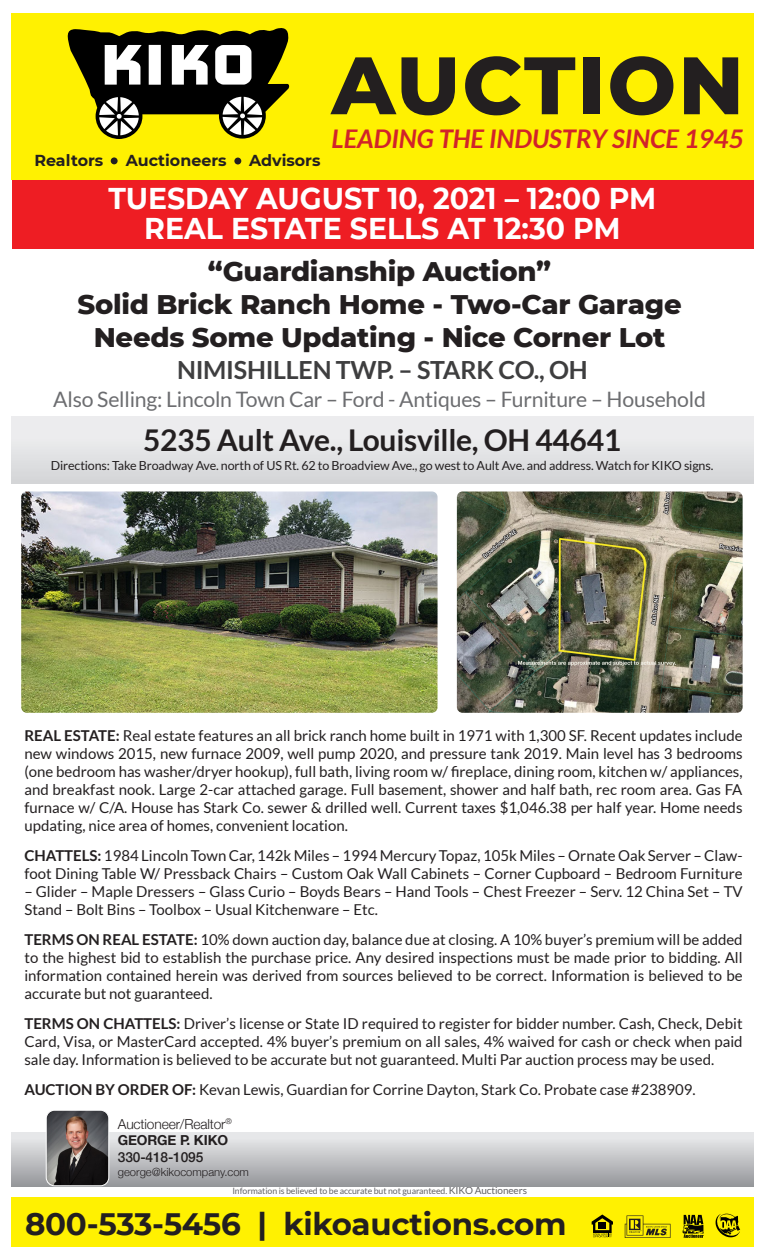
<style>
.page{position:relative;width:765px;height:1260px;background:#fff}
.page>*{position:absolute;margin:0;border:0;box-sizing:border-box;transform-origin:0 0}
.t1{font:800 81.25px "Montserrat";letter-spacing:.025em;color:#231f20}
.t2{font:700 31px "Montserrat";letter-spacing:-.01em;color:#231f20}
.t3{font:700 30px "Montserrat";color:#fff;scale:.95 1}
.t4{font:700 30px "Lato";letter-spacing:-.01em;color:#231f20}
.t5{font:800 27.5px "Montserrat";letter-spacing:-.01em;color:#231f20}
.t6{font:italic 700 25.75px "Lato";color:#d1232a}
.t7{font:700 25px "Lato";letter-spacing:-.01em;color:#3e3e3f}
.t8{font:21.25px "Lato";letter-spacing:-.01em;color:#6c6d70}
.t9{font:700 15.88px "Montserrat";color:#231f20}
.t10{font:15px/18px "Lato";color:#231f20;text-align:justify}
.t11{font:300 13.75px "Helvetica Neue";letter-spacing:-.01em;color:#231f20}
.t12{font:700 13.75px "Helvetica Neue";letter-spacing:-.01em;color:#231f20}
.t13{font:500 13.75px "Helvetica Neue";letter-spacing:-.01em;color:#231f20}
.t14{font:12.5px "Lato";letter-spacing:-.01em;color:#231f20}
.t15{font:300 11.25px "Helvetica Neue";color:#231f20}
.t16{font:8.75px "Lato";letter-spacing:-.01em;color:#636366}
.s1{font-weight:700}
.s2{font-size:10px}
</style>
<div class="page">
<div style="left:11px;top:1197px;width:743px;height:49px;background:#fff101"></div>
<svg style="left:592px;top:1215px;width:21px;height:22px"></svg>
<svg style="left:625px;top:1215px;width:45px;height:23px"></svg>
<svg style="left:682px;top:1215px;width:22px;height:23px"></svg>
<svg style="left:716px;top:1214px;width:24px;height:24px"></svg>
<div style="left:11px;top:416px;width:743px;height:68px;background:linear-gradient(to bottom,#f2f2f3,#d5d7d9)"></div>
<div style="left:12px;top:180px;width:741px;height:68px;background:#ee1d23"></div>
<img style="left:21px;top:492px;width:417px;height:221px">
<img style="left:457px;top:492px;width:286px;height:221px">
<div style="left:11px;top:1133px;width:743px;height:53px;background:linear-gradient(to bottom,#edeeef,#96979b)"></div>
<img style="left:46px;top:1112px;width:63px;height:74px">
<div style="left:46px;top:1110px;width:63px;height:76px;border:1px solid #fff;border-radius:8px"></div>
<div style="left:11px;top:13px;width:743px;height:167px;background:#fff101"></div>
<svg style="left:67px;top:28px;width:223px;height:111px"></svg>
<div style="left:111px;top:157px;width:7px;height:7px;background:#231f20;border-radius:50%"></div>
<div style="left:234px;top:158px;width:7px;height:6px;background:#231f20;border-radius:50%"></div>
<p class="t9" style="left:34px;top:149px;width:70px">Realtors</p>
<p class="t9" style="left:126px;top:149px;width:102px">Auctioneers</p>
<p class="t9" style="left:249px;top:149px;width:73px">Advisors</p>
<p class="t1" style="left:332px;top:26px;width:414px">AUCTION</p>
<p class="t6" style="left:332px;top:124px;width:414px">LEADING THE INDUSTRY SINCE 1945</p>
<p class="t3" style="left:109px;top:177px;width:578px">TUESDAY AUGUST 10, 2021 – 12:00 PM</p>
<p class="t3" style="left:144px;top:207px;width:503px">REAL ESTATE SELLS AT 12:30 PM</p>
<p class="t5" style="left:208px;top:251px;width:345px">“Guardianship Auction”</p>
<p class="t5" style="left:78px;top:284px;width:606px">Solid Brick Ranch Home - Two-Car Garage</p>
<p class="t5" style="left:94px;top:317px;width:573px">Needs Some Updating - Nice Corner Lot</p>
<p class="t7" style="left:177px;top:356px;width:412px">NIMISHILLEN TWP. – STARK CO., OH</p>
<p class="t8" style="left:53px;top:388px;width:654px">Also Selling: Lincoln Town Car – Ford - Antiques – Furniture – Household</p>
<p class="t4" style="left:143px;top:423px;width:480px">5235 Ault Ave., Louisville, OH 44641</p>
<p class="t14" style="left:51px;top:458px;width:664px">Directions: Take Broadway Ave. north of US Rt. 62 to Broadview Ave., go west to Ault Ave. and address. Watch for KIKO signs.</p>
<p class="t10" style="left:24px;top:726px;width:720px"><span class="s1">REAL ESTATE:</span> Real estate features an all brick ranch home built in 1971 with 1,300 SF. Recent updates include new windows 2015, new furnace 2009, well pump 2020, and pressure tank 2019. Main level has 3 bedrooms (one bedroom has washer/dryer hookup), full bath, living room w/ fireplace, dining room, kitchen w/ appliances, and breakfast nook. Large 2-car attached garage. Full basement, shower and half bath, rec room area. Gas FA furnace w/ C/A. House has Stark Co. sewer &amp; drilled well. Current taxes $1,046.38 per half year. Home needs updating, nice area of homes, convenient location.</p>
<p class="t10" style="left:24px;top:846px;width:720px"><span class="s1">CHATTELS:</span> 1984 Lincoln Town Car, 142k Miles – 1994 Mercury Topaz, 105k Miles – Ornate Oak Server – Claw&shy;foot Dining Table W/ Pressback Chairs – Custom Oak Wall Cabinets – Corner Cupboard – Bedroom Furniture</p>
<p class="t10" style="left:24px;top:882px;width:720px">– Glider – Maple Dressers – Glass Curio – Boyds Bears – Hand Tools – Chest Freezer – Serv. 12 China Set – TV<br>Stand – Bolt Bins – Toolbox – Usual Kitchenware – Etc.</p>
<p class="t10" style="left:24px;top:930px;width:720px"><span class="s1">TERMS ON REAL ESTATE:</span> 10% down auction day, balance due at closing. A 10% buyer’s premium will be added to the highest bid to establish the purchase price. Any desired inspections must be made prior to bidding. All information contained herein was derived from sources believed to be correct. Information is believed to be accurate but not guaranteed.</p>
<p class="t10" style="left:24px;top:1014px;width:720px"><span class="s1">TERMS ON CHATTELS:</span> Driver’s license or State ID required to register for bidder number. Cash, Check, Debit Card, Visa, or MasterCard accepted. 4% buyer’s premium on all sales, 4% waived for cash or check when paid sale day. Information is believed to be accurate but not guaranteed. Multi Par auction process may be used.</p>
<p class="t10" style="left:24px;top:1080px;width:673px"><span class="s1">AUCTION BY ORDER OF:</span> Kevan Lewis, Guardian for Corrine Dayton, Stark Co. Probate case #238909.</p>
<p class="t11" style="left:118px;top:1113px;width:115px">Auctioneer/Realtor<sup>®</sup></p>
<p class="t12" style="left:118px;top:1130px;width:112px">GEORGE P. KIKO</p>
<p class="t13" style="left:118px;top:1146px;width:87px">330-418-1095</p>
<p class="t15" style="left:118px;top:1163px;width:133px">george@kikocompany.com</p>
<p class="t16" style="left:232px;top:1186px;width:296px">Information is believed to be accurate but not guaranteed. <span class="s2">KIKO Auctioneers</span></p>
<p class="t2" style="left:25px;top:1202px;width:543px">800-533-5456 | kikoauctions.com</p>
</div>
